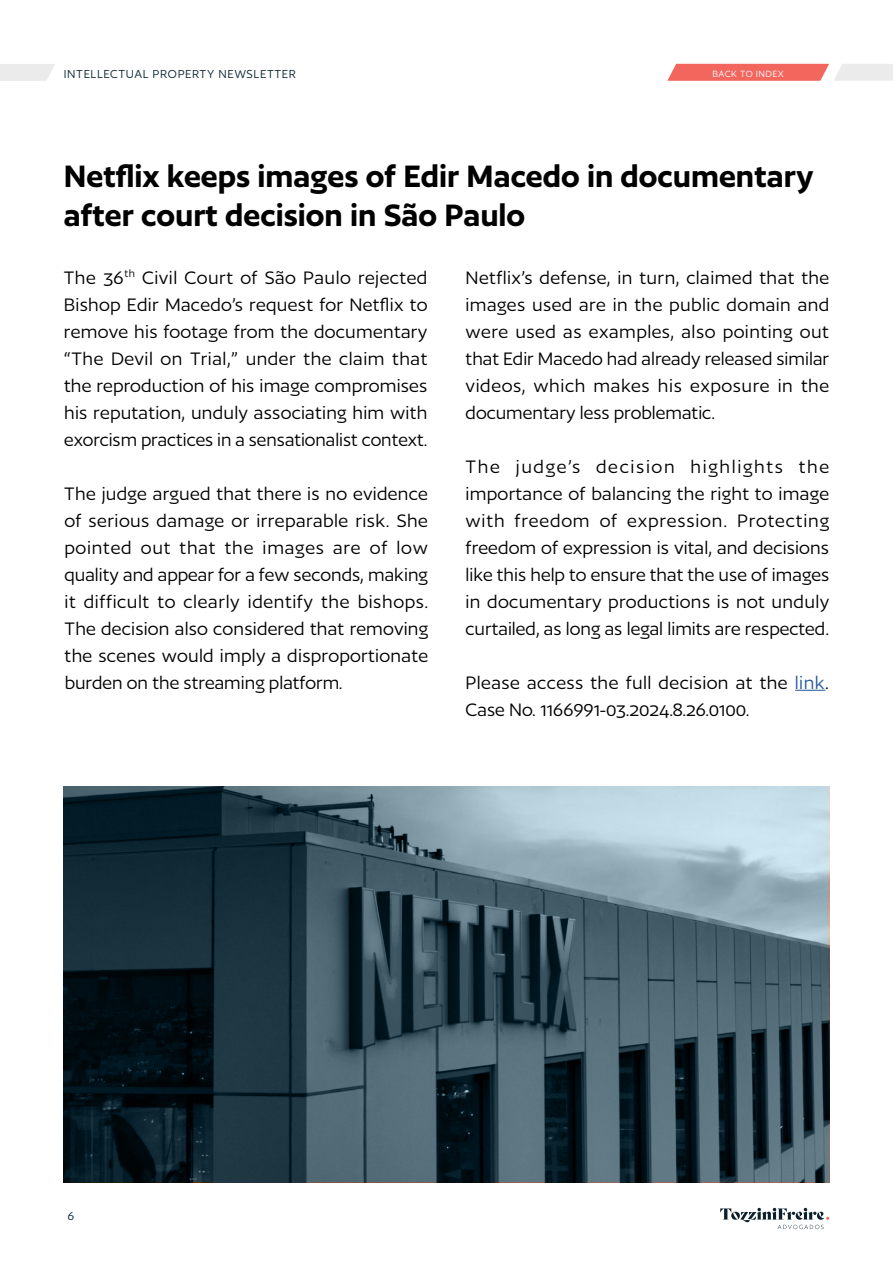
<style>
.page{position:relative;width:893px;height:1263px;background:#fff}
.page>*{position:absolute;margin:0;border:0;box-sizing:border-box;transform-origin:0 0}
.t1{font:600 36px/39px "Author";color:#000}
.t2{font:21px/27px "Author";color:#000;text-align:justify}
.t3{font:21px/27px "Author";letter-spacing:.02em;color:#000}
.t4{font:13.5px "Author";letter-spacing:.05em;color:#0b2430}
.t5{font:10.5px "Author";letter-spacing:.05em;color:#fff}
.s1{color:#275b9b}
</style>
<div class="page">
<svg style="left:720px;top:1208px;width:109px;height:21px"></svg>
<svg style="left:0;top:64px;width:55px;height:17px"></svg>
<svg style="left:667px;top:64px;width:226px;height:17px;background:#f1938e"></svg>
<hr style="left:795px;top:690px;width:30px;height:1px;background:#275b9b">
<img style="left:64px;top:787px;width:765px;height:395px">
<p class="t4" style="left:64px;top:68px;width:234px">INTELLECTUAL PROPERTY NEWSLETTER</p>
<p class="t5" style="left:712px;top:68px;width:73px">BACK TO INDEX</p>
<h1 class="t1" style="left:64px;top:156px;width:751px">Netflix keeps images of Edir Macedo in documentary after court decision in São Paulo</h1>
<p class="t2" style="left:64px;top:264px;width:365px">The 36<sup>th</sup> Civil Court of São Paulo rejected Bishop Edir Macedo’s request for Netflix to remove his footage from the documentary “The Devil on Trial,” under the claim that the reproduction of his image compromises his reputation, unduly associating him with exorcism practices in a sensationalist context.</p>
<p class="t2" style="left:64px;top:480px;width:365px">The judge argued that there is no evidence of serious damage or irreparable risk. She pointed out that the images are of low quality and appear for a few seconds, making it difficult to clearly identify the bishops.<br>The decision also considered that removing the scenes would imply a disproportionate burden on the streaming platform.</p>
<p class="t2" style="left:466px;top:264px;width:365px">Netflix’s defense, in turn, claimed that the images used are in the public domain and were used as examples, also pointing out that Edir Macedo had already released similar videos, which makes his exposure in the documentary less problematic.</p>
<p class="t2" style="left:466px;top:453px;width:365px">The judge’s decision highlights the importance of balancing the right to image with freedom of expression. Protecting freedom of expression is vital, and decisions like this help to ensure that the use of images in documentary productions is not unduly curtailed, as long as legal limits are respected.</p>
<p class="t3" style="left:466px;top:669px;width:365px">Please access the full decision at the <span class="s1">link</span>.<br>Case No. 1166991-03.2024.8.26.0100.</p>
<p class="t4" style="left:68px;top:1209px;width:8px">6</p>
</div>
